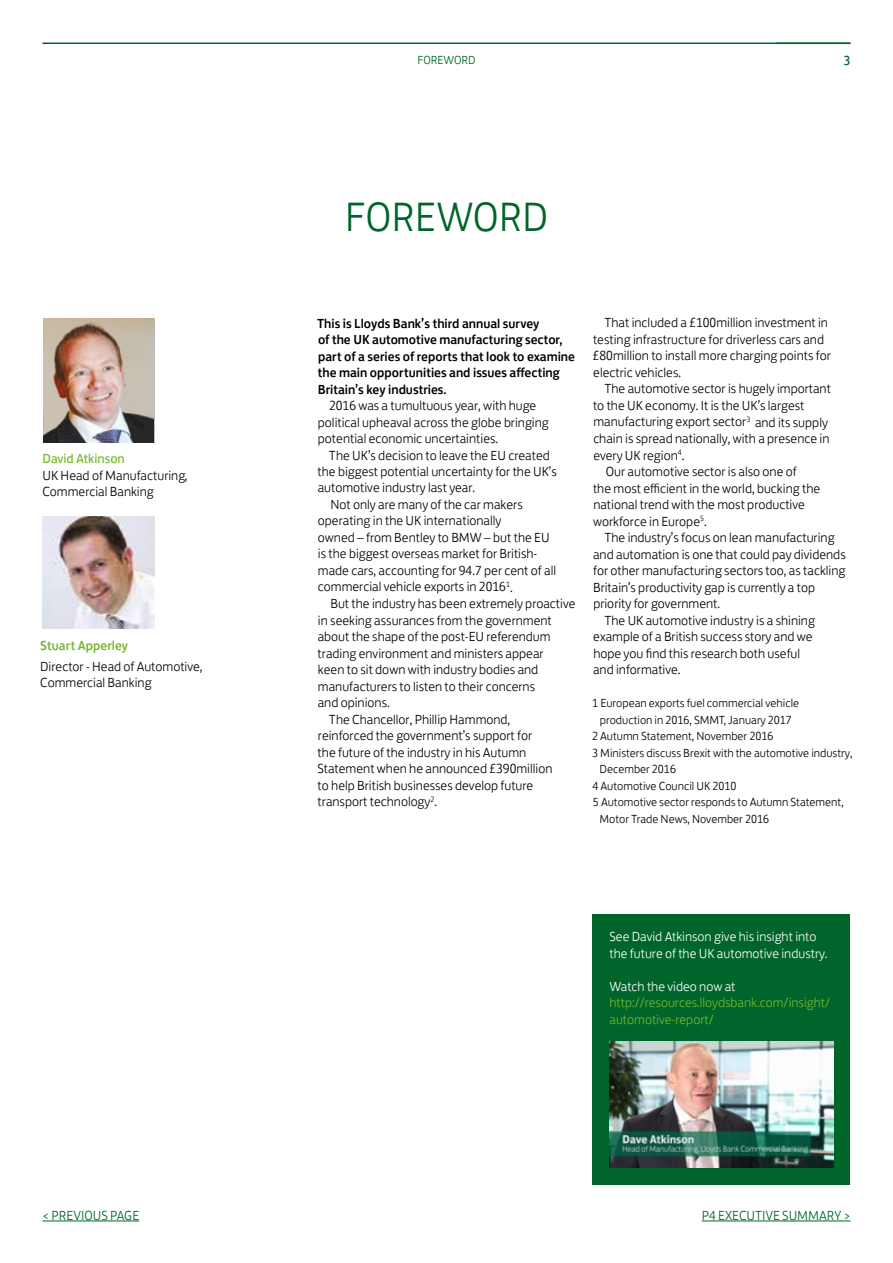
<style>
.page{position:relative;width:893px;height:1263px;background:#fff}
.page>*{position:absolute;margin:0;border:0;box-sizing:border-box;transform-origin:0 0}
.t1{font:300 42px "Lloyds Bank Jack";color:#00652a}
.t2{font:300 13.5px/16.5px "Lloyds Bank Jack";color:#000}
.t3{font:500 13.5px/16.5px "Lloyds Bank Jack";color:#000}
.t4{font:300 13.5px/16.5px "Lloyds Bank Jack";color:#fff}
.t5{font:300 13.5px/16.5px "Lloyds Bank Jack";color:#76b72d}
.t6{font:300 13.5px/16.5px "Lloyds Bank Jack";color:#020304}
.t7{font:300 13.5px/16.5px "Lloyds Bank Jack";color:#010202}
.t8{font:300 13.5px "Lloyds Bank Jack";color:#00652a}
.t9{font:500 13.5px "Lloyds Bank Jack";color:#76b72d}
.t10{font:13.5px "Lloyds Bank Jack";color:#76b82a}
.t11{font:13.5px "Lloyds Bank Jack";color:#00652a}
.t12{font:300 12px "Lloyds Bank Jack";color:#000}
.t13{font:300 12px "Lloyds Bank Jack";color:#00652a}
</style>
<div class="page">
<hr style="left:43px;top:43px;width:807px;height:1px;background:#00652a">
<div style="left:592px;top:914px;width:258px;height:270px;background:#00652a"></div>
<img style="left:43px;top:318px;width:110px;height:124px">
<img style="left:43px;top:516px;width:111px;height:113px">
<img style="left:609px;top:1042px;width:224px;height:125px">
<hr style="left:43px;top:1220px;width:96px;height:1px;background:#00652a">
<hr style="left:702px;top:1220px;width:148px;height:1px;background:#00652a">
<p class="t10" style="left:43px;top:448px;width:84px">David Atkinson</p>
<p class="t7" style="left:43px;top:465px;width:147px">UK Head of Manufacturing,<br>Commercial Banking</p>
<p class="t9" style="left:40px;top:634px;width:89px">Stuart Apperley</p>
<p class="t6" style="left:40px;top:656px;width:164px">Director - Head of Automotive,<br>Commercial Banking</p>
<p class="t13" style="left:417px;top:51px;width:60px">FOREWORD</p>
<p class="t11" style="left:843px;top:50px;width:9px">3</p>
<h1 class="t1" style="left:345px;top:183px;width:205px">FOREWORD</h1>
<p class="t3" style="left:317px;top:314px;width:260px">This is Lloyds Bank’s third annual survey<br>of the UK automotive manufacturing sector, part of a series of reports that look to examine the main opportunities and issues affecting Britain’s key industries.</p>
<p class="t2" style="left:318px;top:396px;width:232px;text-indent:11px">2016 was a tumultuous year, with huge political upheaval across the globe bringing potential economic uncertainties.</p>
<p class="t2" style="left:329px;top:445px;width:222px">The UK’s decision to leave the EU created</p>
<p class="t2" style="left:318px;top:462px;width:241px">the biggest potential uncertainty for the UK’s</p>
<p class="t2" style="left:318px;top:478px;width:159px">automotive industry last year.</p>
<p class="t2" style="left:330px;top:495px;width:194px">Not only are many of the car makers</p>
<p class="t2" style="left:318px;top:511px;width:185px">operating in the UK internationally</p>
<p class="t2" style="left:318px;top:528px;width:233px">owned – from Bentley to BMW – but the EU</p>
<p class="t2" style="left:318px;top:544px;width:221px">is the biggest overseas market for British-</p>
<p class="t2" style="left:318px;top:561px;width:240px">made cars, accounting for 94.7 per cent of all</p>
<p class="t2" style="left:318px;top:577px;width:196px">commercial vehicle exports in 2016<sup>1</sup>.</p>
<p class="t2" style="left:330px;top:594px;width:247px">But the industry has been extremely proactive</p>
<p class="t2" style="left:318px;top:610px;width:235px">in seeking assurances from the government</p>
<p class="t2" style="left:318px;top:627px;width:234px">about the shape of the post-EU referendum</p>
<p class="t2" style="left:318px;top:643px;width:227px">trading environment and ministers appear</p>
<p class="t2" style="left:318px;top:660px;width:222px">keen to sit down with industry bodies and</p>
<p class="t2" style="left:318px;top:676px;width:219px">manufacturers to listen to their concerns</p>
<p class="t2" style="left:318px;top:693px;width:74px">and opinions.</p>
<p class="t2" style="left:329px;top:709px;width:183px">The Chancellor, Phillip Hammond,</p>
<p class="t2" style="left:318px;top:726px;width:216px">reinforced the government’s support for</p>
<p class="t2" style="left:318px;top:742px;width:210px">the future of the industry in his Autumn</p>
<p class="t2" style="left:317px;top:759px;width:237px">Statement when he announced £390million</p>
<p class="t2" style="left:318px;top:775px;width:217px">to help British businesses develop future</p>
<p class="t2" style="left:318px;top:792px;width:121px">transport technology<sup>2</sup>.</p>
<p class="t2" style="left:593px;top:313px;width:240px;text-indent:12px">That included a £100million investment in testing infrastructure for driverless cars and £80million to install more charging points for electric vehicles.</p>
<p class="t2" style="left:604px;top:379px;width:228px">The automotive sector is hugely important</p>
<p class="t2" style="left:593px;top:396px;width:213px">to the UK economy. It is the UK’s largest</p>
<p class="t2" style="left:593px;top:412px;width:236px">manufacturing export sector<sup>3</sup> and its supply</p>
<p class="t2" style="left:593px;top:429px;width:238px">chain is spread nationally, with a presence in</p>
<p class="t2" style="left:593px;top:445px;width:93px">every UK region<sup>4</sup>.</p>
<p class="t2" style="left:606px;top:462px;width:192px">Our automotive sector is also one of</p>
<p class="t2" style="left:593px;top:478px;width:229px">the most efficient in the world, bucking the</p>
<p class="t2" style="left:593px;top:495px;width:213px">national trend with the most productive</p>
<p class="t2" style="left:593px;top:511px;width:115px">workforce in Europe<sup>5</sup>.</p>
<p class="t2" style="left:604px;top:528px;width:232px">The industry’s focus on lean manufacturing</p>
<p class="t2" style="left:593px;top:544px;width:254px">and automation is one that could pay dividends</p>
<p class="t2" style="left:593px;top:561px;width:254px">for other manufacturing sectors too, as tackling</p>
<p class="t2" style="left:593px;top:577px;width:224px">Britain’s productivity gap is currently a top</p>
<p class="t2" style="left:593px;top:594px;width:128px">priority for government.</p>
<p class="t2" style="left:604px;top:610px;width:212px">The UK automotive industry is a shining</p>
<p class="t2" style="left:593px;top:627px;width:221px">example of a British success story and we</p>
<p class="t2" style="left:593px;top:643px;width:208px">hope you find this research both useful</p>
<p class="t2" style="left:593px;top:660px;width:89px">and informative.</p>
<p class="t12" style="left:592px;top:693px;width:208px">1 European exports fuel commercial vehicle</p>
<p class="t12" style="left:600px;top:710px;width:194px">production in 2016, SMMT, January 2017</p>
<p class="t12" style="left:592px;top:726px;width:183px">2 Autumn Statement, November 2016</p>
<p class="t12" style="left:592px;top:743px;width:262px">3 Ministers discuss Brexit with the automotive industry,</p>
<p class="t12" style="left:600px;top:759px;width:78px">December 2016</p>
<p class="t12" style="left:592px;top:776px;width:146px">4 Automotive Council UK 2010</p>
<p class="t12" style="left:593px;top:792px;width:252px">5 Automotive sector responds to Autumn Statement,</p>
<p class="t12" style="left:600px;top:809px;width:171px">Motor Trade News, November 2016</p>
<p class="t4" style="left:609px;top:927px;width:220px">See David Atkinson give his insight into the future of the UK automotive industry.</p>
<p class="t4" style="left:609px;top:977px;width:128px">Watch the video now at</p>
<p class="t5" style="left:609px;top:993px;width:222px">http://resources.lloydsbank.com/insight/ automotive-report/</p>
<p class="t8" style="left:43px;top:1204px;width:98px">&lt; PREVIOUS PAGE</p>
<p class="t8" style="left:702px;top:1204px;width:150px">P4 EXECUTIVE SUMMARY &gt;</p>
</div>
